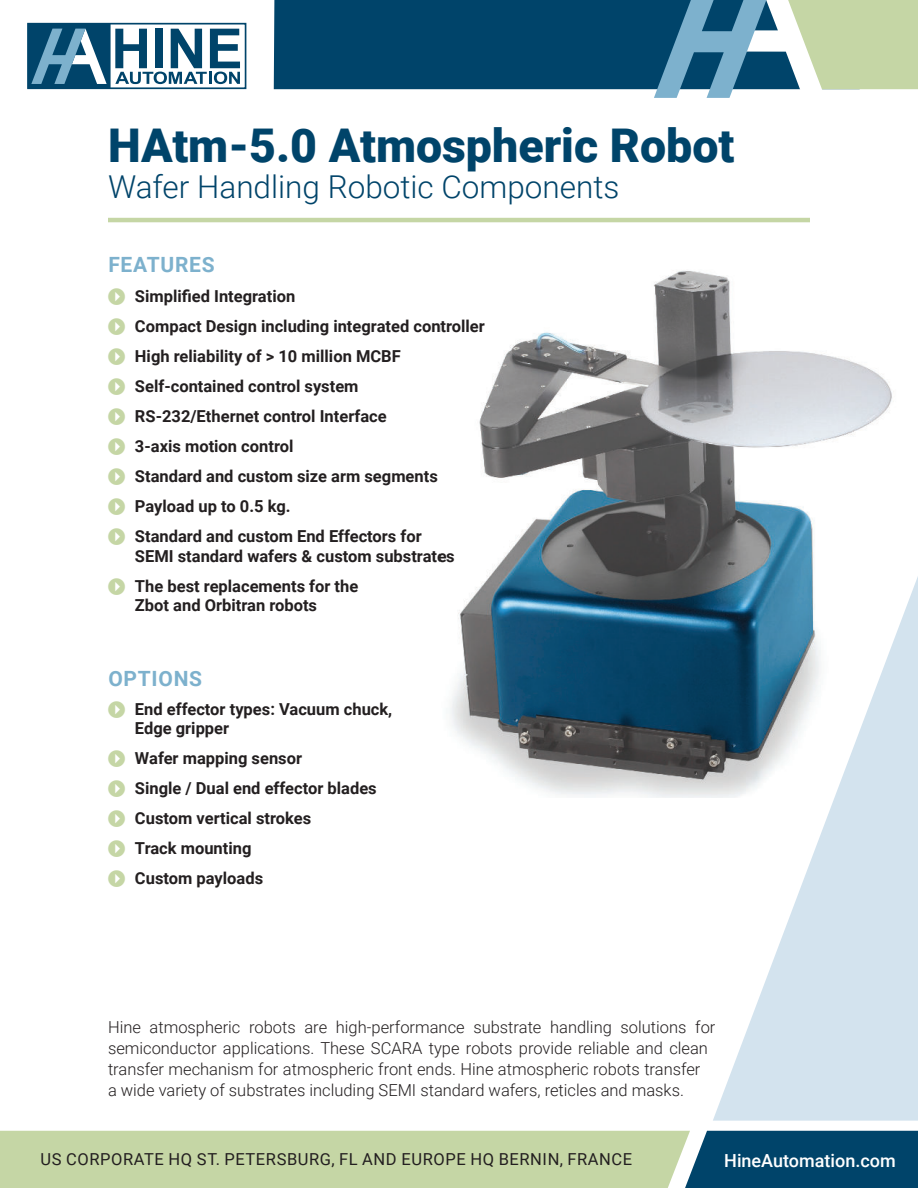
<style>
.page{position:relative;width:918px;height:1188px;background:#fff}
.page>*{position:absolute;margin:0;border:0;box-sizing:border-box;transform-origin:0 0}
.t1{font:900 46.5px "Roboto";color:#00446a}
.t2{font:300 31.5px "Roboto";color:#00446a}
.t3{font:700 21px "Roboto";letter-spacing:.035em;color:#7db1cd}
.t4{font:500 18px "Roboto";color:#fff}
.t5{font:700 16.5px/30px "Roboto";color:#231f20}
.t6{font:300 16.5px/21px "Roboto";color:#231f20}
.t7{font:16.5px "Roboto";letter-spacing:.035em;color:#231f20}
.s1{font-family:"Arrowstfb";font-weight:400;color:#c5d6a5}
</style>
<div class="page">
<svg style="left:27px;top:22px;width:220px;height:68px"></svg>
<div style="left:28px;top:24px;width:218px;height:64px;background:#fff"></div>
<div style="left:27px;top:23px;width:219px;height:66px;border:2px solid #00446a"></div>
<svg style="left:115px;top:29px;width:125px;height:55px"></svg>
<div style="left:28px;top:24px;width:82px;height:64px;background:#00446a"></div>
<div style="left:28px;top:23px;width:82px;height:65px;border:1px solid #00446a"></div>
<svg style="left:31px;top:29px;width:76px;height:55px"></svg>
<svg style="left:0;top:1131px;width:918px;height:57px;background:#96b398"></svg>
<div style="left:274px;top:0;width:380px;height:89px;background:#00446a"></div>
<svg style="left:654px;top:0;width:264px;height:98px"></svg>
<hr style="left:108px;top:218px;width:702px;height:4px;background:#c5d6a5">
<svg style="left:713px;top:576px;width:205px;height:545px;fill:#d3e3ee"></svg>
<img style="left:450px;top:270px;width:459px;height:528px">
<h1 class="t1" style="left:108px;top:127px;width:628px">HAtm-5.0 Atmospheric Robot</h1>
<h2 class="t2" style="left:108px;top:173px;width:513px">Wafer Handling Robotic Components</h2>
<p class="t3" style="left:108px;top:253px;width:108px">FEATURES</p>
<p class="t5" style="left:108px;top:281px;width:378px"><span class="s1">I</span> Simplified Integration<br><span class="s1">I</span> Compact Design including integrated controller <span class="s1">I</span> High reliability of &gt; 10 million MCBF<br><span class="s1">I</span> Self-contained control system<br><span class="s1">I</span> RS-232/Ethernet control Interface<br><span class="s1">I</span> 3-axis motion control<br><span class="s1">I</span> Standard and custom size arm segments<br><span class="s1">I</span> Payload up to 0.5 kg.<br><span class="s1">I</span> Standard and custom End Effectors for</p>
<p class="t5" style="left:108px;top:540px;width:348px;text-indent:27px">SEMI standard wafers &amp; custom substrates<br><span class="s1">I</span> The best replacements for the</p>
<p class="t5" style="left:135px;top:590px;width:184px">Zbot and Orbitran robots</p>
<p class="t3" style="left:108px;top:664px;width:95px">OPTIONS</p>
<p class="t5" style="left:135px;top:699px;width:259px;line-height:19.5px;text-indent:-27px"><span class="s1">I</span> End effector types: Vacuum chuck,<br>Edge gripper</p>
<p class="t5" style="left:108px;top:743px;width:270px"><span class="s1">I</span> Wafer mapping sensor<br><span class="s1">I</span> Single / Dual end effector blades<br><span class="s1">I</span> Custom vertical strokes<br><span class="s1">I</span> Track mounting<br><span class="s1">I</span> Custom payloads</p>
<p class="t6" style="left:108px;top:1018px;width:609px">Hine atmospheric robots are high-performance substrate handling solutions for semiconductor applications. These SCARA type robots provide reliable and clean transfer mechanism for atmospheric front ends. Hine atmospheric robots transfer<br>a wide variety of substrates including SEMI standard wafers, reticles and masks.</p>
<p class="t7" style="left:40px;top:1154px;width:593px">US CORPORATE HQ ST. PETERSBURG, FL AND EUROPE HQ BERNIN, FRANCE</p>
<p class="t4" style="left:724px;top:1150px;width:173px">HineAutomation.com</p>
</div>
